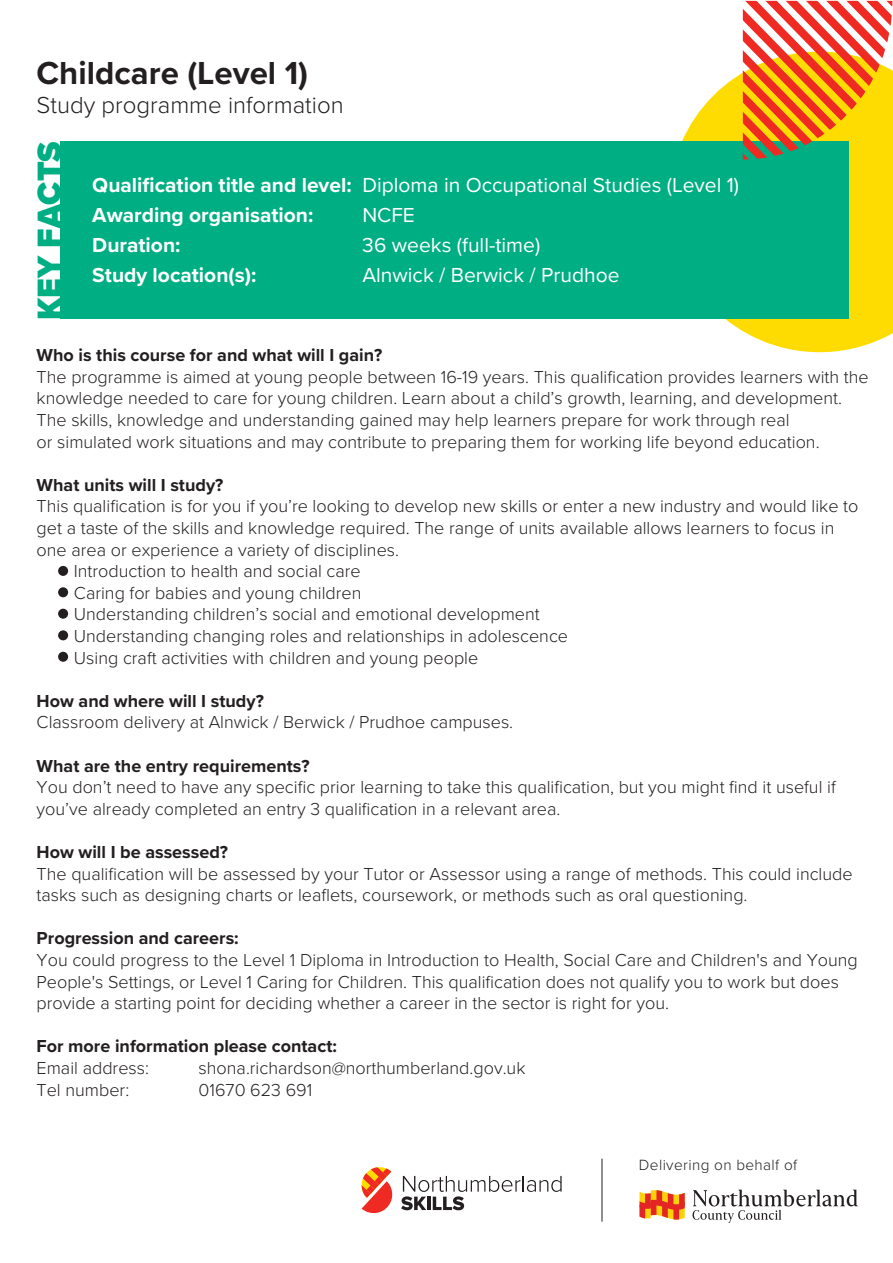
<style>
.page{position:relative;width:893px;height:1263px;background:#fff}
.page>*{position:absolute;margin:0;border:0;box-sizing:border-box;transform-origin:0 0}
.t1{font:900 34.5px "Proxima Nova";color:#00ae84;scale:.96 1}
.t2{font:700 33px "Proxima Nova";color:#231f20}
.t3{font:300 24px "Proxima Nova";color:#231f20}
.t4{font:700 21px/30px "Proxima Nova";color:#fff}
.t5{font:21px "Proxima Nova";color:#fff}
.t6{font:300 18px/21.6px "Proxima Nova";color:#231f20}
.t7{font:700 18px "Proxima Nova";color:#231f20}
.t8{font:300 15.3px "Proxima Nova";letter-spacing:.025em;color:#231f20}
.s1{font-weight:400}
</style>
<div class="page">
<svg style="left:682px;top:52px;width:211px;height:300px;fill:#ffdc01"></svg>
<div style="left:60px;top:141px;width:788px;height:178px;background:#00ae84"></div>
<div style="left:58px;top:566px;width:10px;height:10px;background:#231f20;border-radius:50%"></div>
<div style="left:58px;top:587px;width:10px;height:10px;background:#231f20;border-radius:50%"></div>
<div style="left:58px;top:609px;width:10px;height:10px;background:#231f20;border-radius:50%"></div>
<div style="left:58px;top:630px;width:10px;height:10px;background:#231f20;border-radius:50%"></div>
<div style="left:58px;top:652px;width:10px;height:10px;background:#231f20;border-radius:50%"></div>
<svg style="left:743px;top:1px;width:149px;height:159px"></svg>
<svg style="left:401px;top:1176px;width:161px;height:34px"></svg>
<svg style="left:361px;top:1167px;width:32px;height:46px"></svg>
<svg style="left:692px;top:1190px;width:166px;height:33px"></svg>
<svg style="left:639px;top:1190px;width:46px;height:30px"></svg>
<hr style="left:602px;top:1159px;width:1px;height:62px;background:#231f20">
<h2 class="t2" style="left:37px;top:48px;width:273px">Childcare (Level 1)</h2>
<h3 class="t3" style="left:37px;top:87px;width:309px">Study programme information</h3>
<h1 class="t1" style="left:24px;top:320px;width:188px;rotate:-90deg">KEY FACTS</h1>
<p class="t4" style="left:92px;top:170px;width:648px">Qualification title and level: <span class="s1">Diploma in Occupational Studies (Level 1)<br></span>Awarding organisation:</p>
<p class="t5" style="left:362px;top:200px;width:54px">NCFE</p>
<p class="t4" style="left:92px;top:230px;width:90px">Duration:</p>
<p class="t5" style="left:362px;top:230px;width:179px">36 weeks (full-time)</p>
<p class="t4" style="left:92px;top:260px;width:165px">Study location(s):</p>
<p class="t5" style="left:362px;top:260px;width:259px">Alnwick / Berwick / Prudhoe</p>
<p class="t7" style="left:37px;top:342px;width:347px">Who is this course for and what will I gain?</p>
<p class="t6" style="left:37px;top:365px;width:834px">The programme is aimed at young people between 16-19 years. This qualification provides learners with the knowledge needed to care for young children. Learn about a child’s growth, learning, and development.<br>The skills, knowledge and understanding gained may help learners prepare for work through real<br>or simulated work situations and may contribute to preparing them for working life beyond education.</p>
<p class="t7" style="left:37px;top:471px;width:188px">What units will I study?</p>
<p class="t6" style="left:37px;top:495px;width:823px">This qualification is for you if you’re looking to develop new skills or enter a new industry and would like to</p>
<p class="t6" style="left:37px;top:516px;width:799px">get a taste of the skills and knowledge required. The range of units available allows learners to focus in</p>
<p class="t6" style="left:37px;top:538px;width:364px">one area or experience a variety of disciplines.</p>
<p class="t6" style="left:74px;top:559px;width:288px">Introduction to health and social care</p>
<p class="t6" style="left:74px;top:581px;width:289px">Caring for babies and young children</p>
<p class="t6" style="left:74px;top:603px;width:467px">Understanding children’s social and emotional development</p>
<p class="t6" style="left:74px;top:624px;width:496px">Understanding changing roles and relationships in adolescence</p>
<p class="t6" style="left:74px;top:646px;width:406px">Using craft activities with children and young people</p>
<p class="t7" style="left:37px;top:687px;width:229px">How and where will I study?</p>
<p class="t6" style="left:37px;top:711px;width:478px">Classroom delivery at Alnwick / Berwick / Prudhoe campuses.</p>
<p class="t7" style="left:37px;top:752px;width:275px">What are the entry requirements?</p>
<p class="t6" style="left:37px;top:775px;width:801px">You don’t need to have any specific prior learning to take this qualification, but you might find it useful if you’ve already completed an entry 3 qualification in a relevant area.</p>
<p class="t7" style="left:37px;top:839px;width:193px">How will I be assessed?</p>
<p class="t6" style="left:37px;top:862px;width:818px">The qualification will be assessed by your Tutor or Assessor using a range of methods. This could include tasks such as designing charts or leaflets, coursework, or methods such as oral questioning.</p>
<p class="t7" style="left:37px;top:925px;width:204px">Progression and careers:</p>
<p class="t6" style="left:37px;top:948px;width:823px">You could progress to the Level 1 Diploma in Introduction to Health, Social Care and Children's and Young<br>People's Settings, or Level 1 Caring for Children. This qualification does not qualify you to work but does provide a starting point for deciding whether a career in the sector is right for you.</p>
<p class="t7" style="left:37px;top:1033px;width:302px">For more information please contact:</p>
<p class="t6" style="left:37px;top:1056px;width:114px">Email address:</p>
<p class="t6" style="left:199px;top:1056px;width:328px">shona.richardson@northumberland.gov.uk</p>
<p class="t6" style="left:37px;top:1078px;width:94px">Tel number:</p>
<p class="t6" style="left:199px;top:1078px;width:115px">01670 623 691</p>
<p class="t8" style="left:639px;top:1154px;width:160px">Delivering on behalf of</p>
</div>
